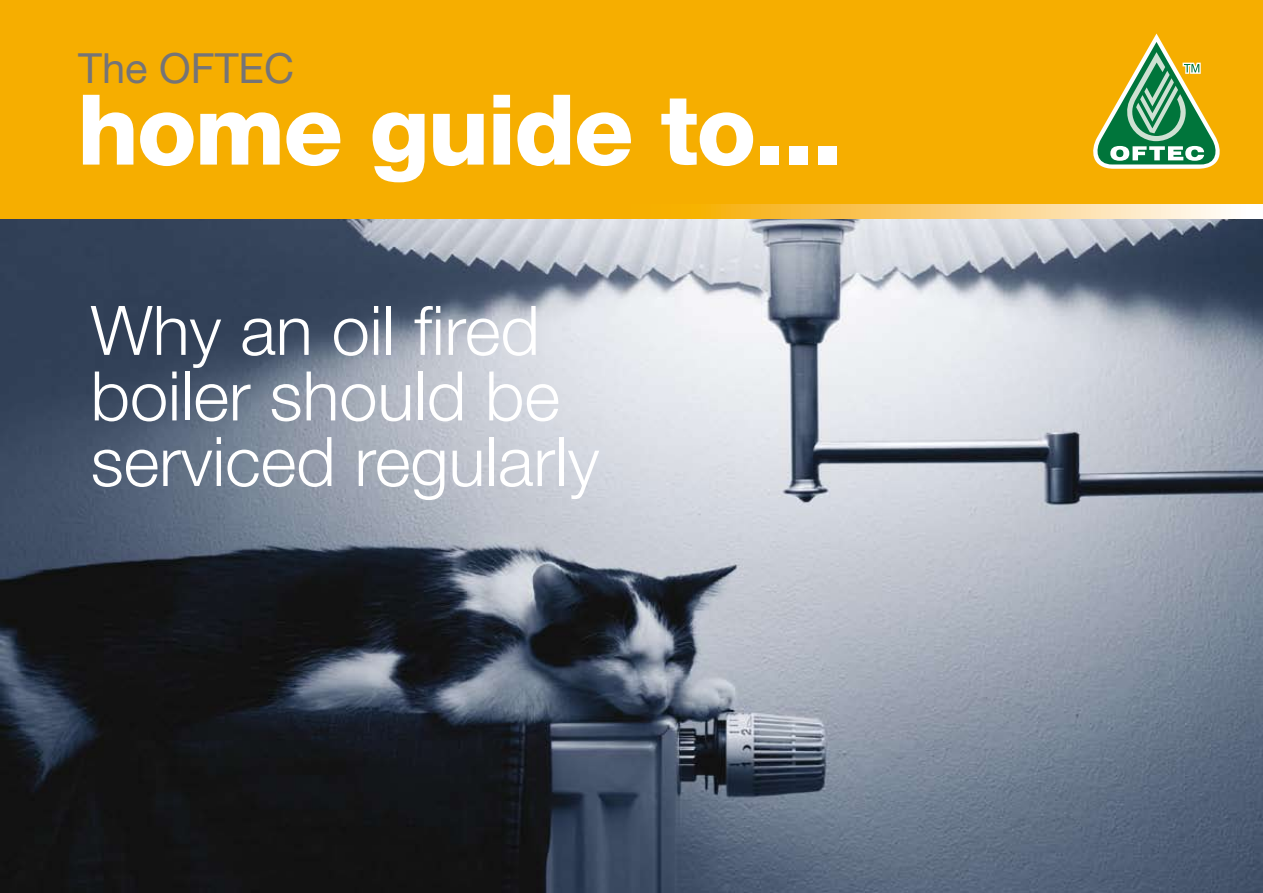
<style>
.page{position:relative;width:1263px;height:893px;background:#fff}
.page>*{position:absolute;margin:0;border:0;box-sizing:border-box;transform-origin:0 0}
.t1{font:800 97.8px "Helvetica Neue";letter-spacing:-.02em;color:#fff}
.t2{font:300 68.4px/65.6px "Helvetica Neue";color:#fff}
.t3{font:41.55px "Helvetica Neue";color:#757477}
</style>
<div class="page">
<img style="left:0;top:219px;width:1263px;height:674px">
<div style="left:0;top:0;width:1263px;height:207px;background:#f6ae00"></div>
<svg style="left:0;top:205px;width:1263px;height:14px;background:#f8bf3b"></svg>
<svg style="left:1093px;top:34px;width:127px;height:135px"></svg>
<p class="t3" style="left:78px;top:43px;width:217px">The OFTEC</p>
<h1 class="t1" style="left:77px;top:72px;width:767px">home guide to...</h1>
<p class="t2" style="left:91px;top:296px;width:510px">Why an oil fired boiler should be serviced regularly</p>
</div>
